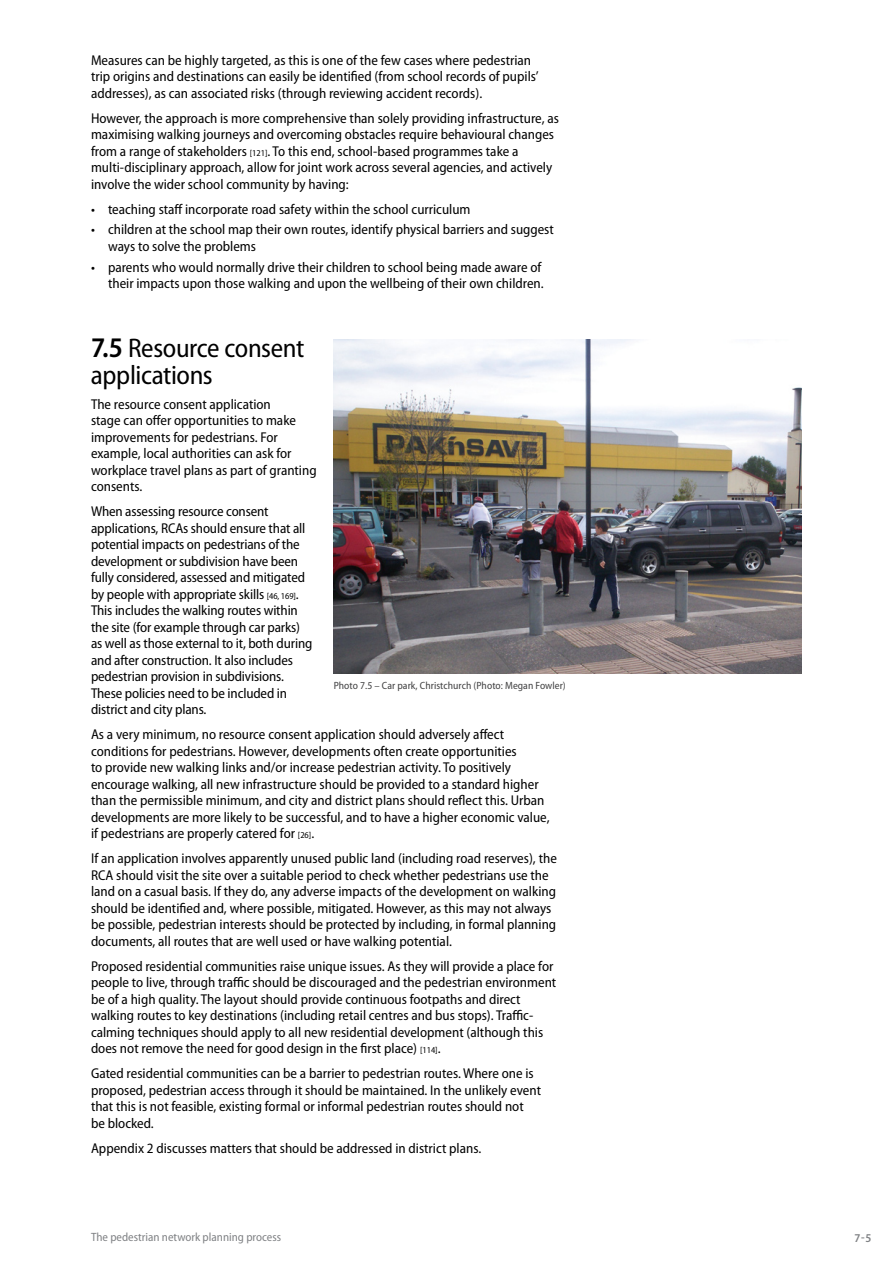
<style>
.page{position:relative;width:893px;height:1263px;background:#fff}
.page>*{position:absolute;margin:0;border:0;box-sizing:border-box;transform-origin:0 0}
.t1{font:semi-condensed 27px/27px "Myriad Pro";letter-spacing:-.015em;color:#000}
.t2{font:semi-condensed 14.25px/16.5px "Myriad Pro";color:#000}
.t3{font:semi-condensed 12px "Myriad Pro";color:#808285}
.t4{font:600 semi-condensed 12px "Myriad Pro";color:#808285}
.t5{font:semi-condensed 10.5px "Myriad Pro";letter-spacing:.005em;color:#414142}
.s1{font-size:9px}
.s2{font-weight:600;font-size:28.5px}
</style>
<div class="page">
<img style="left:334px;top:339px;width:468px;height:334px">
<p class="t2" style="left:91px;top:52px;width:449px">Measures can be highly targeted, as this is one of the few cases where pedestrian trip origins and destinations can easily be identified (from school records of pupils’ addresses), as can associated risks (through reviewing accident records).</p>
<p class="t2" style="left:91px;top:110px;width:469px">However, the approach is more comprehensive than solely providing infrastructure, as maximising walking journeys and overcoming obstacles require behavioural changes from a range of stakeholders <span class="s1">[121]</span>. To this end, school-based programmes take a multi-disciplinary approach, allow for joint work across several agencies, and actively involve the wider school community by having:</p>
<p class="t2" style="left:91px;top:201px;width:381px">• teaching staff incorporate road safety within the school curriculum</p>
<p class="t2" style="left:108px;top:222px;width:447px;text-indent:-17px">• children at the school map their own routes, identify physical barriers and suggest ways to solve the problems</p>
<p class="t2" style="left:91px;top:259px;width:454px;text-align:right">• parents who would normally drive their children to school being made aware of their impacts upon those walking and upon the wellbeing of their own children.</p>
<p class="t1" style="left:91px;top:335px;width:215px"><span class="s2">7.5</span> Resource consent applications</p>
<p class="t2" style="left:91px;top:396px;width:227px">The resource consent application<br>stage can offer opportunities to make improvements for pedestrians. For example, local authorities can ask for workplace travel plans as part of granting consents.</p>
<p class="t2" style="left:91px;top:503px;width:223px">When assessing resource consent applications, RCAs should ensure that all potential impacts on pedestrians of the development or subdivision have been fully considered, assessed and mitigated by people with appropriate skills <span class="s1">[46, 169]</span>.<br>This includes the walking routes within the site (for example through car parks) as well as those external to it, both during and after construction. It also includes pedestrian provision in subdivisions.<br>These policies need to be included in district and city plans.</p>
<p class="t2" style="left:91px;top:727px;width:460px">As a very minimum, no resource consent application should adversely affect conditions for pedestrians. However, developments often create opportunities<br>to provide new walking links and/or increase pedestrian activity. To positively encourage walking, all new infrastructure should be provided to a standard higher than the permissible minimum, and city and district plans should reflect this. Urban developments are more likely to be successful, and to have a higher economic value, if pedestrians are properly catered for <span class="s1">[26]</span>.</p>
<p class="t2" style="left:91px;top:850px;width:467px">If an application involves apparently unused public land (including road reserves), the RCA should visit the site over a suitable period to check whether pedestrians use the land on a casual basis. If they do, any adverse impacts of the development on walking should be identified and, where possible, mitigated. However, as this may not always be possible, pedestrian interests should be protected by including, in formal planning documents, all routes that are well used or have walking potential.</p>
<p class="t2" style="left:91px;top:958px;width:467px">Proposed residential communities raise unique issues. As they will provide a place for people to live, through traffic should be discouraged and the pedestrian environment be of a high quality. The layout should provide continuous footpaths and direct walking routes to key destinations (including retail centres and bus stops). Traffic&shy;calming techniques should apply to all new residential development (although this does not remove the need for good design in the first place) <span class="s1">[114]</span>.</p>
<p class="t2" style="left:91px;top:1066px;width:452px">Gated residential communities can be a barrier to pedestrian routes. Where one is proposed, pedestrian access through it should be maintained. In the unlikely event that this is not feasible, existing formal or informal pedestrian routes should not be blocked.</p>
<p class="t2" style="left:91px;top:1140px;width:392px">Appendix 2 discusses matters that should be addressed in district plans.</p>
<p class="t5" style="left:334px;top:679px;width:234px">Photo 7.5 – Car park, Christchurch (Photo: Megan Fowler)</p>
<p class="t3" style="left:91px;top:1230px;width:192px">The pedestrian network planning process</p>
<p class="t4" style="left:854px;top:1231px;width:19px">7-5</p>
</div>
